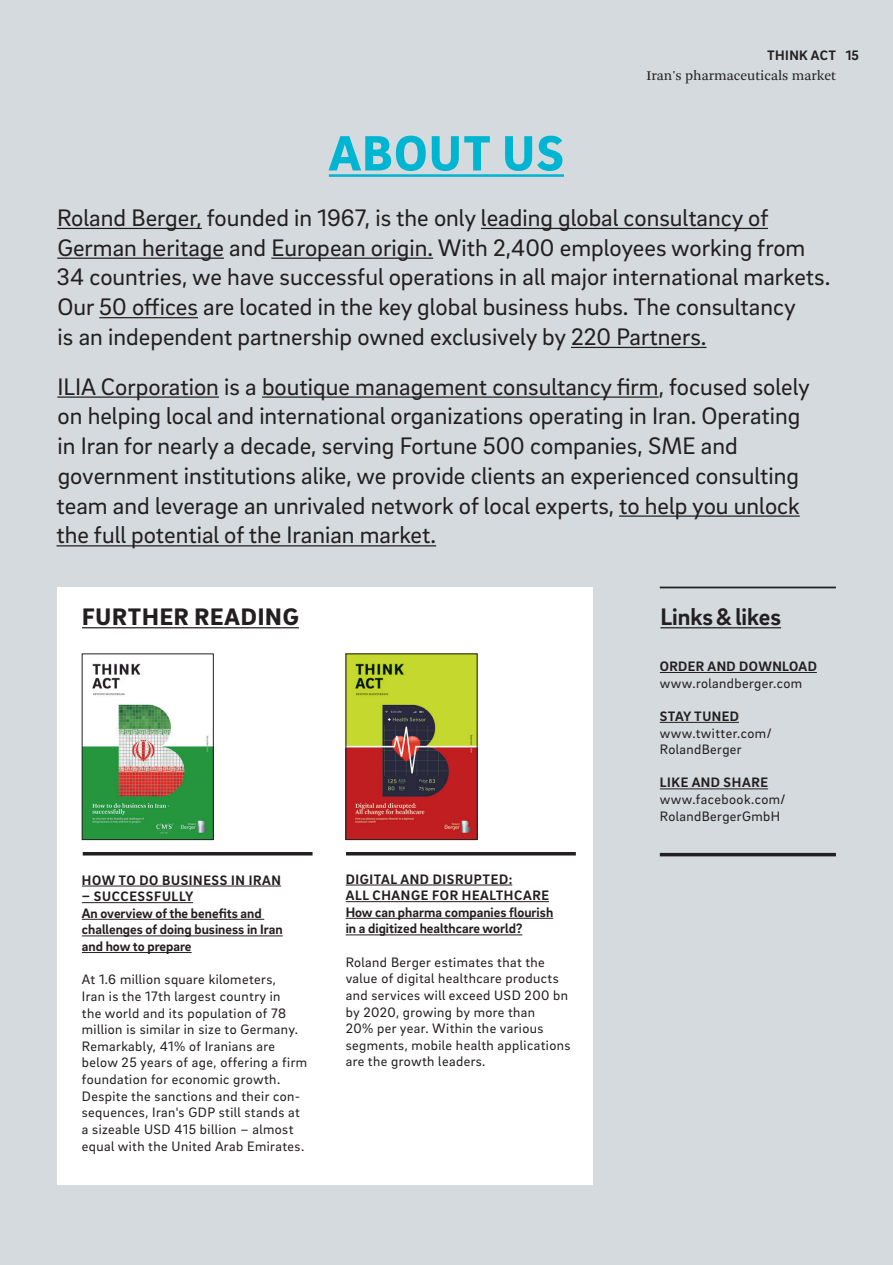
<style>
.page{position:relative;width:893px;height:1265px;background:#d4dade}
.page>*{position:absolute;margin:0;border:0;box-sizing:border-box;transform-origin:0 0}
.t1{font:900 50.75px "Brix Sans";letter-spacing:.03em;color:#00b5d1}
.t2{font:24.5px/29.8px "Brix Sans";color:#231f20}
.t3{font:900 24.5px "Brix Sans";letter-spacing:.035em;color:#231f20}
.t4{font:700 24.5px "Brix Sans";color:#231f20}
.t5{font:14px/16.6px "Brix Sans";letter-spacing:.03em;color:#231f20}
.t6{font:700 14px/16.6px "Brix Sans";color:#231f20}
.t7{font:700 14px "Brix Sans";letter-spacing:.03em;color:#231f20}
.t8{font:700 14px "Brix Sans";letter-spacing:.045em;color:#231f20}
.t9{font:14px "Arnhem Pro Blond";color:#231f20}
</style>
<div class="page">
<hr style="left:660px;top:587px;width:176px;height:1px;background:#231f20">
<hr style="left:660px;top:627px;width:121px;height:1px;background:#231f20">
<hr style="left:660px;top:672px;width:157px;height:1px;background:#231f20">
<hr style="left:660px;top:722px;width:79px;height:1px;background:#231f20">
<hr style="left:660px;top:789px;width:108px;height:1px;background:#231f20">
<div style="left:57px;top:587px;width:536px;height:597px;background:#fff"></div>
<hr style="left:660px;top:853px;width:176px;height:3px;background:#231f20">
<hr style="left:83px;top:852px;width:230px;height:3px;background:#231f20">
<hr style="left:346px;top:852px;width:230px;height:3px;background:#231f20">
<hr style="left:82px;top:627px;width:217px;height:1px;background:#231f20">
<hr style="left:57px;top:228px;width:145px;height:1px;background:#231f20">
<hr style="left:481px;top:228px;width:287px;height:1px;background:#231f20">
<hr style="left:57px;top:258px;width:167px;height:1px;background:#231f20">
<hr style="left:271px;top:258px;width:162px;height:1px;background:#231f20">
<hr style="left:99px;top:317px;width:99px;height:1px;background:#231f20">
<hr style="left:571px;top:347px;width:135px;height:1px;background:#231f20">
<hr style="left:57px;top:396px;width:162px;height:2px;background:#231f20">
<hr style="left:262px;top:396px;width:397px;height:2px;background:#231f20">
<hr style="left:619px;top:515px;width:181px;height:2px;background:#231f20">
<hr style="left:56px;top:545px;width:380px;height:1px;background:#231f20">
<hr style="left:329px;top:174px;width:235px;height:3px;background:#00b5d1">
<hr style="left:82px;top:886px;width:199px;height:1px;background:#231f20">
<hr style="left:82px;top:902px;width:111px;height:1px;background:#231f20">
<hr style="left:82px;top:919px;width:182px;height:1px;background:#231f20">
<hr style="left:82px;top:936px;width:201px;height:1px;background:#231f20">
<hr style="left:82px;top:952px;width:110px;height:1px;background:#231f20">
<hr style="left:346px;top:885px;width:166px;height:1px;background:#231f20">
<hr style="left:346px;top:901px;width:203px;height:1px;background:#231f20">
<hr style="left:346px;top:918px;width:207px;height:1px;background:#231f20">
<hr style="left:346px;top:935px;width:176px;height:1px;background:#231f20">
<img style="left:84px;top:663px;width:128px;height:175px">
<div style="left:82px;top:654px;width:132px;height:186px;border:1px solid #231f20"></div>
<img style="left:348px;top:656px;width:127px;height:182px">
<h1 class="t1" style="left:329px;top:120px;width:237px">ABOUT US</h1>
<p class="t7" style="left:767px;top:46px;width:93px">THINK ACT 15</p>
<p class="t9" style="left:646px;top:67px;width:191px">Iran's pharmaceuticals market</p>
<p class="t2" style="left:57px;top:202px;width:775px">Roland Berger, founded in 1967, is the only leading global consultancy of German heritage and European origin. With 2,400 employees working from 34 countries, we have successful operations in all major international markets.<br>Our 50 offices are located in the key global business hubs. The consultancy<br>is an independent partnership owned exclusively by 220 Partners.</p>
<p class="t2" style="left:57px;top:371px;width:755px">ILIA Corporation is a boutique management consultancy firm, focused solely on helping local and international organizations operating in Iran. Operating in Iran for nearly a decade, serving Fortune 500 companies, SME and government institutions alike, we provide clients an experienced consulting team and leverage an unrivaled network of local experts, to help you unlock the full potential of the Iranian market.</p>
<p class="t3" style="left:82px;top:601px;width:218px">FURTHER READING</p>
<p class="t8" style="left:82px;top:871px;width:201px">HOW TO DO BUSINESS IN IRAN</p>
<p class="t6" style="left:82px;top:888px;width:202px">– SUCCESSFULLY<br>An overview of the benefits and challenges of doing business in Iran and how to prepare</p>
<p class="t5" style="left:82px;top:971px;width:227px">At 1.6 million square kilometers,<br>Iran is the 17th largest country in<br>the world and its population of 78 million is similar in size to Germany.<br>Remarkably, 41% of Iranians are below 25 years of age, offering a firm foundation for economic growth.<br>Despite the sanctions and their con&shy;sequences, Iran's GDP still stands at a sizeable USD 415 billion – almost equal with the United Arab Emirates.</p>
<p class="t6" style="left:346px;top:870px;width:209px">DIGITAL AND DISRUPTED:<br>ALL CHANGE FOR HEALTHCARE<br>How can pharma companies flourish in a digitized healthcare world?</p>
<p class="t5" style="left:346px;top:953px;width:226px">Roland Berger estimates that the value of digital healthcare products and services will exceed USD 200 bn by 2020, growing by more than<br>20% per year. Within the various segments, mobile health applications are the growth leaders.</p>
<p class="t4" style="left:660px;top:601px;width:122px">Links&amp;likes</p>
<p class="t7" style="left:660px;top:657px;width:159px">ORDER AND DOWNLOAD</p>
<p class="t5" style="left:660px;top:674px;width:144px">www.rolandberger.com</p>
<p class="t7" style="left:660px;top:707px;width:81px">STAY TUNED</p>
<p class="t5" style="left:660px;top:724px;width:113px">www.twitter.com/<br>RolandBerger</p>
<p class="t8" style="left:660px;top:774px;width:110px">LIKE AND SHARE</p>
<p class="t5" style="left:660px;top:790px;width:127px">www.facebook.com/<br>RolandBergerGmbH</p>
</div>
